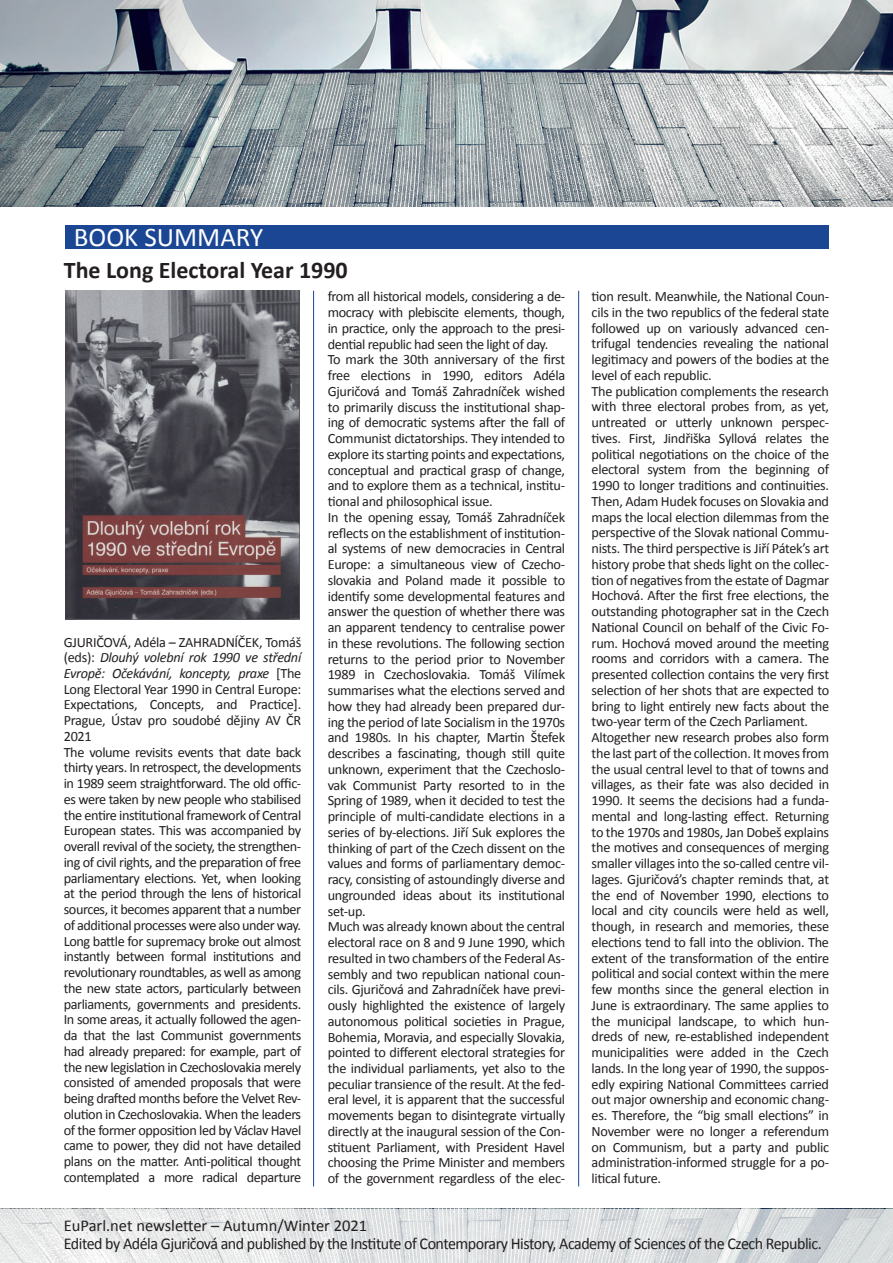
<style>
.page{position:relative;width:893px;height:1263px;background:#fff}
.page>*{position:absolute;margin:0;border:0;box-sizing:border-box;transform-origin:0 0}
.t1{font:27px "Calibri";color:#fff}
.t2{font:700 24px "Calibri";color:#231f20}
.t3{font:16.5px/18.1px "Calibri";letter-spacing:-.03em;color:#231f20}
.t4{font:14.25px/15.8px "Calibri";letter-spacing:-.02em;color:#231f20}
.s1{font-style:italic}
</style>
<div class="page">
<img style="left:0;top:0;width:893px;height:206px">
<svg style="left:0;top:1209px;width:893px;height:54px;fill:#e0e2e3"></svg>
<div style="left:65px;top:225px;width:764px;height:24px;background:#1a4694"></div>
<img style="left:65px;top:291px;width:234px;height:328px">
<hr style="left:578px;top:291px;width:1px;height:895px;background:#1a4694">
<hr style="left:313px;top:291px;width:1px;height:895px;background:#1a4694">
<h1 class="t1" style="left:74px;top:220px;width:191px">BOOK SUMMARY</h1>
<h2 class="t2" style="left:64px;top:255px;width:285px">The Long Electoral Year 1990</h2>
<p class="t4" style="left:64px;top:634px;width:239px">GJURIČOVÁ, Adéla – ZAHRADNÍČEK, Tomáš (eds): <span class="s1">Dlouhý volební rok 1990 ve střední Evropě: Očekávání, koncepty, praxe</span> [The Long Electoral Year 1990 in Central Europe:<br>Expectations, Concepts, and Practice].<br>Prague, Ústav pro soudobé dějiny AV ČR 2021<br>The volume revisits events that date back thirty years. In retrospect, the developments in 1989 seem straightforward. The old offic&shy;es were taken by new people who stabilised the entire institutional framework of Central European states. This was accompanied by overall revival of the society, the strengthen&shy;ing of civil rights, and the preparation of free parliamentary elections. Yet, when looking at the period through the lens of historical sources, it becomes apparent that a number of additional processes were also under way.<br>Long battle for supremacy broke out almost instantly between formal institutions and revolutionary roundtables, as well as among the new state actors, particularly between parliaments, governments and presidents.<br>In some areas, it actually followed the agen&shy;da that the last Communist governments had already prepared: for example, part of the new legislation in Czechoslovakia merely consisted of amended proposals that were being drafted months before the Velvet Rev&shy;olution in Czechoslovakia. When the leaders of the former opposition led by Václav Havel came to power, they did not have detailed plans on the matter. Anti-political thought contemplated a more radical departure</p>
<p class="t4" style="left:328px;top:289px;width:239px">from all historical models, considering a de&shy;mocracy with plebiscite elements, though, in practice, only the approach to the presi&shy;dential republic had seen the light of day.<br>To mark the 30th anniversary of the first free elections in 1990, editors Adéla Gjuričová and Tomáš Zahradníček wished to primarily discuss the institutional shap&shy;ing of democratic systems after the fall of Communist dictatorships. They intended to explore its starting points and expectations, conceptual and practical grasp of change, and to explore them as a technical, institu&shy;tional and philosophical issue.<br>In the opening essay, Tomáš Zahradníček reflects on the establishment of institution&shy;al systems of new democracies in Central Europe: a simultaneous view of Czecho&shy;slovakia and Poland made it possible to identify some developmental features and answer the question of whether there was an apparent tendency to centralise power in these revolutions. The following section returns to the period prior to November 1989 in Czechoslovakia. Tomáš Vilímek summarises what the elections served and how they had already been prepared dur&shy;ing the period of late Socialism in the 1970s and 1980s. In his chapter, Martin Štefek describes a fascinating, though still quite unknown, experiment that the Czechoslo&shy;vak Communist Party resorted to in the Spring of 1989, when it decided to test the principle of multi-candidate elections in a series of by-elections. Jiří Suk explores the thinking of part of the Czech dissent on the values and forms of parliamentary democ&shy;racy, consisting of astoundingly diverse and ungrounded ideas about its institutional set-up.<br>Much was already known about the central electoral race on 8 and 9 June 1990, which resulted in two chambers of the Federal As&shy;sembly and two republican national coun&shy;cils. Gjuričová and Zahradníček have previ&shy;ously highlighted the existence of largely autonomous political societies in Prague, Bohemia, Moravia, and especially Slovakia, pointed to different electoral strategies for the individual parliaments, yet also to the peculiar transience of the result. At the fed&shy;eral level, it is apparent that the successful movements began to disintegrate virtually directly at the inaugural session of the Con&shy;stituent Parliament, with President Havel choosing the Prime Minister and members of the government regardless of the elec-</p>
<p class="t4" style="left:592px;top:289px;width:239px">tion result. Meanwhile, the National Coun&shy;cils in the two republics of the federal state followed up on variously advanced cen&shy;trifugal tendencies revealing the national legitimacy and powers of the bodies at the level of each republic.<br>The publication complements the research with three electoral probes from, as yet, untreated or utterly unknown perspec&shy;tives. First, Jindřiška Syllová relates the political negotiations on the choice of the electoral system from the beginning of 1990 to longer traditions and continuities.<br>Then, Adam Hudek focuses on Slovakia and maps the local election dilemmas from the perspective of the Slovak national Commu&shy;nists. The third perspective is Jiří Pátek’s art history probe that sheds light on the collec&shy;tion of negatives from the estate of Dagmar Hochová. After the first free elections, the outstanding photographer sat in the Czech National Council on behalf of the Civic Fo&shy;rum. Hochová moved around the meeting rooms and corridors with a camera. The presented collection contains the very first selection of her shots that are expected to bring to light entirely new facts about the two-year term of the Czech Parliament.<br>Altogether new research probes also form the last part of the collection. It moves from the usual central level to that of towns and villages, as their fate was also decided in 1990. It seems the decisions had a funda&shy;mental and long-lasting effect. Returning to the 1970s and 1980s, Jan Dobeš explains the motives and consequences of merging smaller villages into the so-called centre vil&shy;lages. Gjuričová’s chapter reminds that, at the end of November 1990, elections to local and city councils were held as well, though, in research and memories, these elections tend to fall into the oblivion. The extent of the transformation of the entire political and social context within the mere few months since the general election in June is extraordinary. The same applies to the municipal landscape, to which hun&shy;dreds of new, re-established independent municipalities were added in the Czech lands. In the long year of 1990, the suppos&shy;edly expiring National Committees carried out major ownership and economic chang&shy;es. Therefore, the “big small elections” in November were no longer a referendum on Communism, but a party and public administration-informed struggle for a po&shy;litical future.</p>
<p class="t3" style="left:64px;top:1216px;width:759px">EuParl.net newsletter – Autumn/Winter 2021<br>Edited by Adéla Gjuričová and published by the Institute of Contemporary History, Academy of Sciences of the Czech Republic.</p>
</div>
